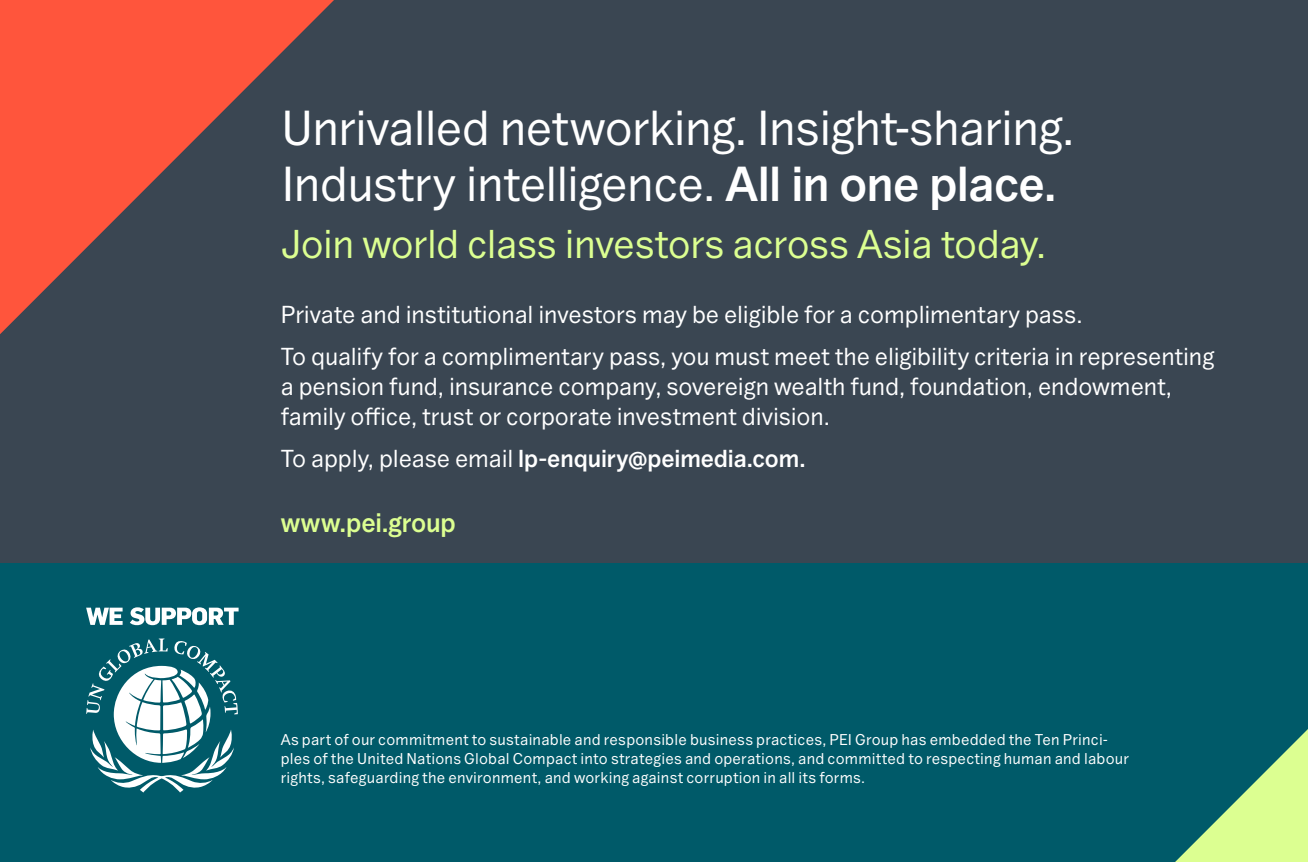
<style>
.page{position:relative;width:1308px;height:862px;background:#fff}
.page>*{position:absolute;margin:0;border:0;box-sizing:border-box;transform-origin:0 0}
.t1{font:49.5px/56.2px "Du Nord";letter-spacing:-.015em;color:#fff}
.t2{font:40.5px "Du Nord";letter-spacing:-.015em;color:#dcff91}
.t3{font:27px "Du Nord D Bd";letter-spacing:-.005em;color:#dcff91}
.t4{font:24.75px/42.5px "Du Nord";letter-spacing:-.005em;color:#fff}
.t5{font:24.75px "Du Nord D Bd";letter-spacing:-.005em;color:#fff}
.t6{font:15.75px/18.9px "Du Nord";letter-spacing:.015em;color:#fff}
.s1{font-family:"Du Nord D Bd"}
.s2{font-family:"Du Nord"}
</style>
<div class="page">
<div style="left:0;top:0;width:1307px;height:861px;background:#3a4652"></div>
<div style="left:0;top:563px;width:1307px;height:298px;background:#005a69"></div>
<svg style="left:86px;top:638px;width:152px;height:154px"></svg>
<svg style="left:86px;top:607px;width:37px;height:17px"></svg>
<svg style="left:130px;top:607px;width:108px;height:17px"></svg>
<svg style="left:0;top:0;width:334px;height:334px"></svg>
<svg style="left:1176px;top:730px;width:131px;height:131px"></svg>
<h1 class="t1" style="left:281px;top:99px;width:794px">Unrivalled networking. Insight-sharing.<br>Industry intelligence. <span class="s1">All in one place.</span></h1>
<h2 class="t2" style="left:281px;top:220px;width:766px">Join world class investors across Asia today.</h2>
<h3 class="t4" style="left:281px;top:292px;width:935px">Private and institutional investors may be eligible for a complimentary pass.<br>To qualify for a complimentary pass, you must meet the eligibility criteria in representing</h3>
<h3 class="t4" style="left:281px;top:371px;width:893px;line-height:29.7px">a pension fund, insurance company, sovereign wealth fund, foundation, endowment, family office, trust or corporate investment division.</h3>
<h3 class="t5" style="left:281px;top:444px;width:526px"><span class="s2">To apply, please email</span> lp-enquiry@peimedia.com.</h3>
<h3 class="t3" style="left:281px;top:507px;width:177px">www.pei.group</h3>
<p class="t6" style="left:281px;top:729px;width:849px">As part of our commitment to sustainable and responsible business practices, PEI Group has embedded the Ten Princi&shy;ples of the United Nations Global Compact into strategies and operations, and committed to respecting human and labour rights, safeguarding the environment, and working against corruption in all its forms.</p>
</div>
